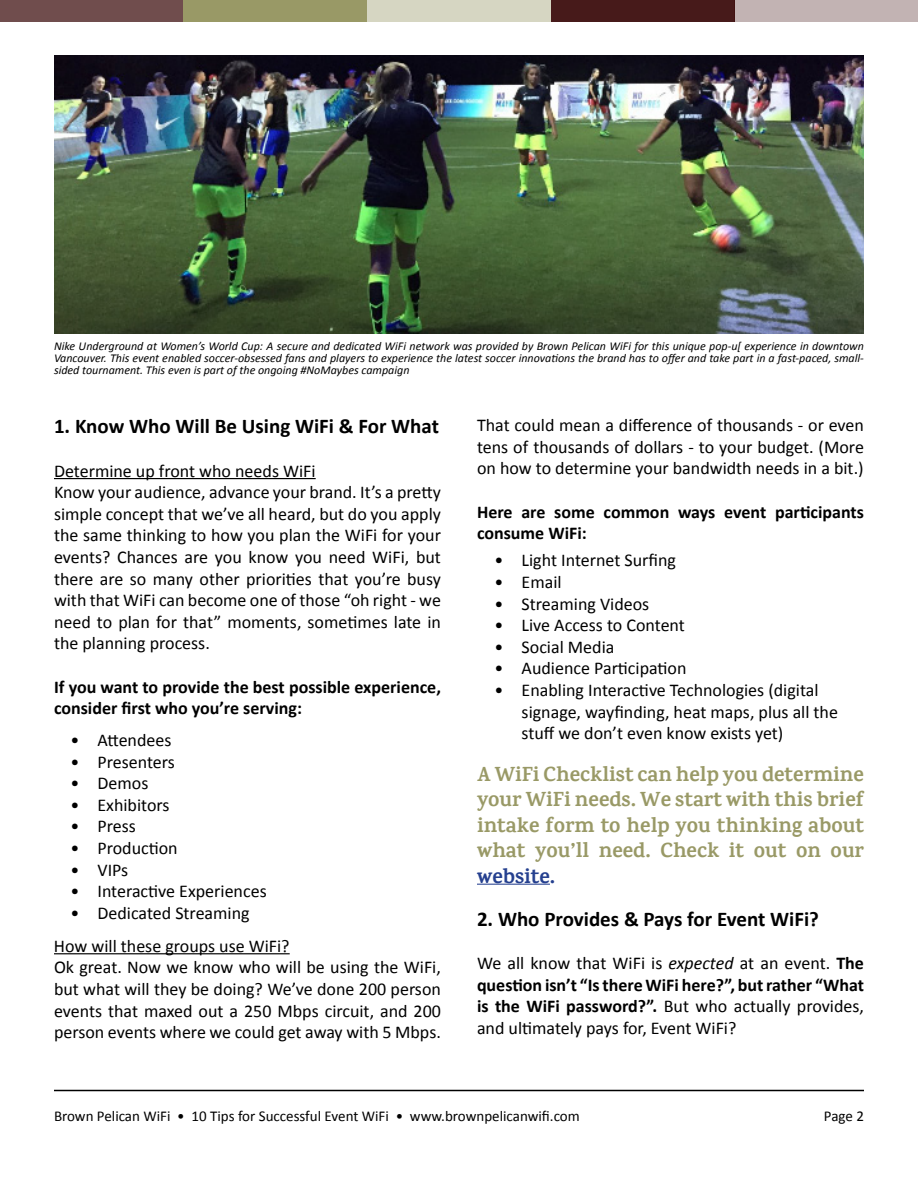
<style>
.page{position:relative;width:918px;height:1188px;background:#fff}
.page>*{position:absolute;margin:0;border:0;box-sizing:border-box;transform-origin:0 0}
.t1{font:700 21px/25.5px "Karma";color:#996;text-align:justify}
.t2{font:700 21px "Calibri";color:#000}
.t3{font:700 21px "Karma";color:#25408f}
.t4{font:18px/21.6px "Calibri";color:#000}
.t5{font:700 18px/21.6px "Calibri";color:#000}
.t6{font:15px "Calibri";color:#000}
.t7{font:italic 12px/12px "Calibri";color:#000;text-align:justify}
.s1{font-style:italic}
.s2{font-weight:700}
</style>
<div class="page">
<hr style="left:54px;top:478px;width:262px;height:1px;background:#000">
<hr style="left:54px;top:953px;width:236px;height:1px;background:#000">
<hr style="left:477px;top:884px;width:73px;height:1px;background:#25408f">
<hr style="left:54px;top:1090px;width:810px;height:1px;background:#000">
<img style="left:54px;top:56px;width:810px;height:278px">
<div style="left:0;top:0;width:184px;height:22px;background:#704d4d"></div>
<div style="left:184px;top:0;width:183px;height:22px;background:#996"></div>
<div style="left:367px;top:0;width:184px;height:22px;background:#d6d6c2"></div>
<div style="left:551px;top:0;width:183px;height:22px;background:#471a1a"></div>
<div style="left:734px;top:0;width:184px;height:22px;background:#c2b3b3"></div>
<p class="t7" style="left:54px;top:340px;width:812px">Nike Underground at Women’s World Cup: A secure and dedicated WiFi network was provided by Brown Pelican WiFi for this unique pop-u[ experience in downtown Vancouver. This event enabled soccer-obsessed fans and players to experience the latest soccer innovations the brand has to offer and take part in a fast-paced, small&shy;sided tournament. This even is part of the ongoing #NoMaybes campaign</p>
<p class="t2" style="left:54px;top:413px;width:386px">1. Know Who Will Be Using WiFi &amp; For What</p>
<p class="t4" style="left:54px;top:460px;width:388px">Determine up front who needs WiFi<br>Know your audience, advance your brand. It’s a pretty simple concept that we’ve all heard, but do you apply the same thinking to how you plan the WiFi for your events? Chances are you know you need WiFi, but there are so many other priorities that you’re busy with that WiFi can become one of those “oh right - we need to plan for that” moments, sometimes late in the planning process.</p>
<p class="t5" style="left:54px;top:676px;width:388px">If you want to provide the best possible experience, consider first who you’re serving:</p>
<p class="t4" style="left:71px;top:729px;width:102px">• Attendees</p>
<p class="t4" style="left:71px;top:751px;width:106px">• Presenters</p>
<p class="t4" style="left:71px;top:772px;width:79px">• Demos</p>
<p class="t4" style="left:71px;top:794px;width:101px">• Exhibitors</p>
<p class="t4" style="left:71px;top:816px;width:67px">• Press</p>
<p class="t4" style="left:71px;top:837px;width:109px">• Production</p>
<p class="t4" style="left:71px;top:859px;width:59px">• VIPs</p>
<p class="t4" style="left:71px;top:880px;width:198px">• Interactive Experiences</p>
<p class="t4" style="left:54px;top:896px;width:237px;line-height:33px;text-indent:17px">• Dedicated Streaming<br>How will these groups use WiFi?</p>
<p class="t4" style="left:54px;top:957px;width:389px;text-align:justify">Ok great. Now we know who will be using the WiFi, but what will they be doing? We’ve done 200 person events that maxed out a 250 Mbps circuit, and 200 person events where we could get away with 5 Mbps.</p>
<p class="t4" style="left:477px;top:414px;width:388px;text-align:justify">That could mean a difference of thousands - or even tens of thousands of dollars - to your budget. (More on how to determine your bandwidth needs in a bit.)</p>
<p class="t5" style="left:477px;top:501px;width:388px">Here are some common ways event participants consume WiFi:</p>
<p class="t4" style="left:495px;top:550px;width:183px">• Light Internet Surfing</p>
<p class="t4" style="left:495px;top:571px;width:69px">• Email</p>
<p class="t4" style="left:495px;top:593px;width:156px">• Streaming Videos</p>
<p class="t4" style="left:495px;top:614px;width:192px">• Live Access to Content</p>
<p class="t4" style="left:495px;top:636px;width:121px">• Social Media</p>
<p class="t4" style="left:495px;top:658px;width:193px">• Audience Participation</p>
<p class="t4" style="left:522px;top:679px;width:318px;text-indent:-27px">• Enabling Interactive Technologies (digital signage, wayfinding, heat maps, plus all the stuff we don’t even know exists yet)</p>
<p class="t1" style="left:477px;top:761px;width:389px">A WiFi Checklist can help you determine your WiFi needs. We start with this brief intake form to help you thinking about what you’ll need. Check it out on our</p>
<p class="t3" style="left:477px;top:863px;width:80px">website.</p>
<p class="t2" style="left:477px;top:905px;width:343px">2. Who Provides &amp; Pays for Event WiFi?</p>
<p class="t4" style="left:477px;top:952px;width:389px;text-align:justify">We all know that WiFi is <span class="s1">expected</span> at an event. <span class="s2">The question isn’t “Is there WiFi here?”, but rather “What is the WiFi password?”.</span> But who actually provides, and ultimately pays for, Event WiFi?</p>
<p class="t6" style="left:54px;top:1107px;width:527px">Brown Pelican WiFi • 10 Tips for Successful Event WiFi • www.brownpelicanwifi.com</p>
<p class="t6" style="left:824px;top:1107px;width:42px">Page 2</p>
</div>
